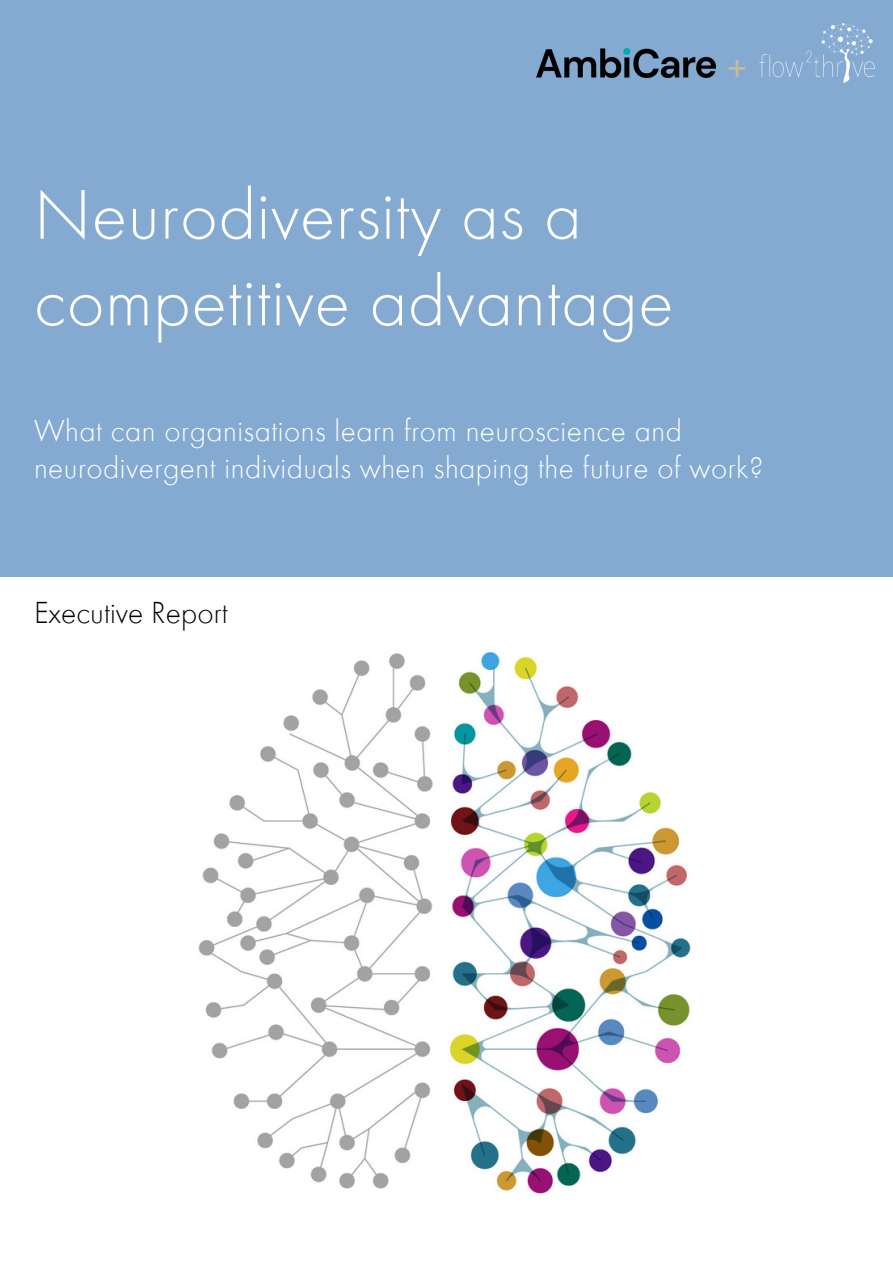
<style>
.page{position:relative;width:893px;height:1264px;background:#fff}
.page>*{position:absolute;margin:0;border:0;box-sizing:border-box;transform-origin:0 0}
.t1{font:300 72.9px/86.6px "Futura";letter-spacing:.01em;color:#fff}
.t2{font:34.2px "Arimo";color:#cdbc96}
.t3{font:300 31.5px "Futura";color:#000}
.t4{font:300 31.35px/37px "Futura";letter-spacing:.015em;color:#fff}
</style>
<div class="page">
<img style="left:198px;top:652px;width:493px;height:542px">
<div style="left:0;top:0;width:892px;height:576px;background:#84aad2"></div>
<img style="left:759px;top:23px;width:116px;height:60px">
<img style="left:536px;top:48px;width:179px;height:29px">
<p class="t1" style="left:34px;top:179px;width:641px">Neurodiversity as a competitive advantage</p>
<p class="t2" style="left:727px;top:49px;width:21px">+</p>
<p class="t4" style="left:34px;top:415px;width:731px">What can organisations learn from neuroscience and neurodivergent individuals when shaping the future of work?</p>
<p class="t3" style="left:34px;top:600px;width:195px">Executive Report</p>
</div>
